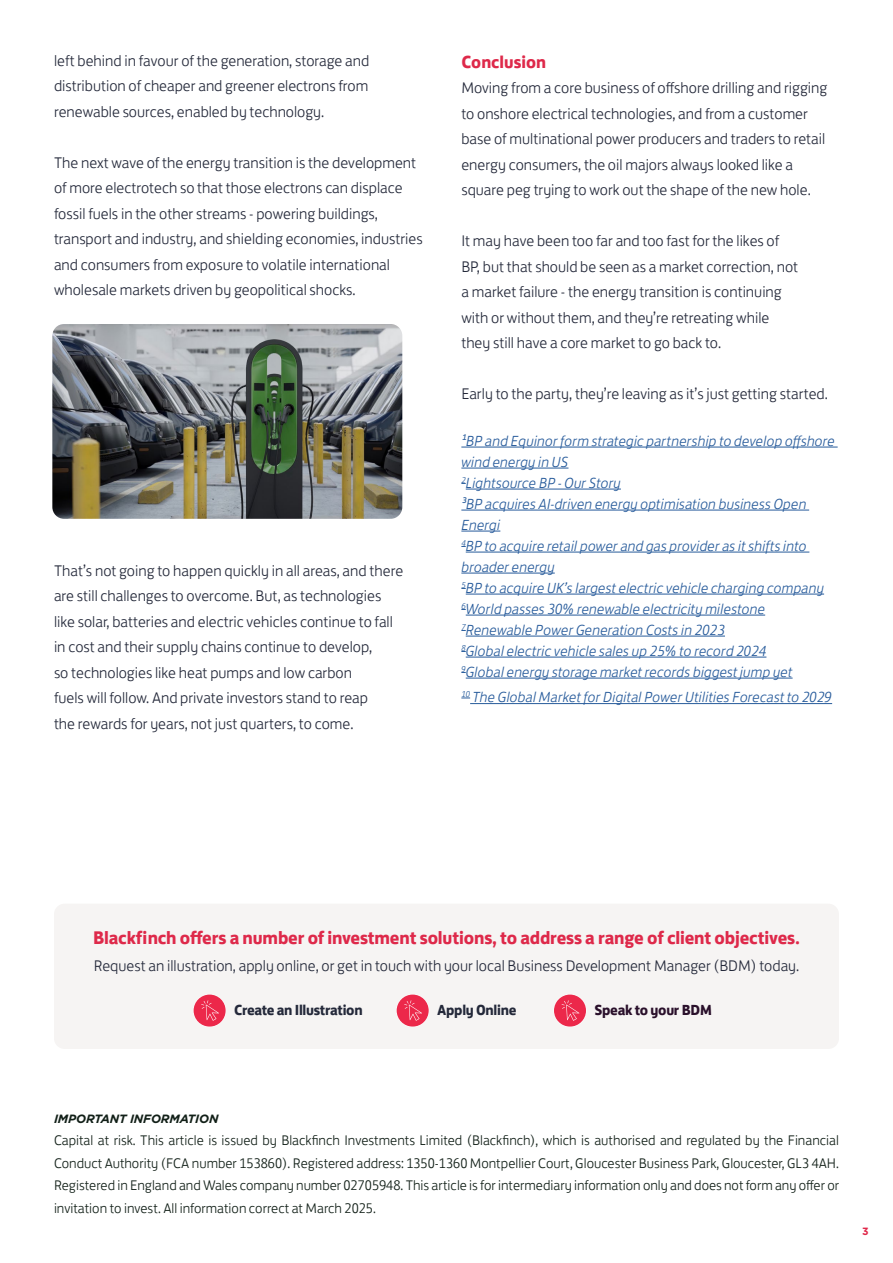
<style>
.page{position:relative;width:893px;height:1263px;background:#fff}
.page>*{position:absolute;margin:0;border:0;box-sizing:border-box;transform-origin:0 0}
.t1{font:700 18.75px "FS Jack";letter-spacing:-.01em;color:#de294a}
.t2{font:700 18px "FS Jack";color:#de294a}
.t3{font:300 15.75px/25.5px "FS Jack";color:#24293a}
.t4{font:italic 300 15px/21px "FS Jack";color:#275b9b}
.t5{font:700 15px "FS Jack";letter-spacing:-.02em;color:#24293a}
.t6{font:700 15px "FS Jack";letter-spacing:-.02em;color:#2a102b}
.t7{font:300 14.25px/22.5px "FS Jack";color:#122018;text-align:justify}
.t8{font:italic 700 12px "Gotham";letter-spacing:-.01em;color:#122018}
.t9{font:700 10.5px "Gotham";color:#e0284a}
</style>
<div class="page">
<div style="left:54px;top:904px;width:785px;height:145px;background:#f6f4f3;border-radius:11px"></div>
<div style="left:193px;top:994px;width:33px;height:33px;border:1px solid #fff;border-radius:50%"></div>
<div style="left:194px;top:994px;width:32px;height:32px;background:#ec284a;border-radius:50%"></div>
<svg style="left:201px;top:1000px;width:18px;height:21px"></svg>
<div style="left:554px;top:994px;width:32px;height:33px;border:1px solid #fff;border-radius:50%"></div>
<div style="left:554px;top:994px;width:32px;height:32px;background:#ec284a;border-radius:50%"></div>
<svg style="left:562px;top:1000px;width:17px;height:21px"></svg>
<div style="left:396px;top:994px;width:33px;height:33px;border:1px solid #fff;border-radius:50%"></div>
<div style="left:397px;top:994px;width:32px;height:32px;background:#ec284a;border-radius:50%"></div>
<svg style="left:404px;top:1000px;width:18px;height:21px"></svg>
<hr style="left:461px;top:447px;width:377px;height:1px;background:#275b9b">
<hr style="left:461px;top:468px;width:107px;height:1px;background:#275b9b">
<hr style="left:466px;top:489px;width:155px;height:1px;background:#275b9b">
<hr style="left:461px;top:510px;width:348px;height:1px;background:#275b9b">
<hr style="left:461px;top:531px;width:39px;height:1px;background:#275b9b">
<hr style="left:466px;top:552px;width:343px;height:1px;background:#275b9b">
<hr style="left:461px;top:573px;width:94px;height:1px;background:#275b9b">
<hr style="left:466px;top:594px;width:358px;height:1px;background:#275b9b">
<hr style="left:466px;top:615px;width:299px;height:1px;background:#275b9b">
<hr style="left:466px;top:636px;width:259px;height:1px;background:#275b9b">
<hr style="left:466px;top:657px;width:300px;height:1px;background:#275b9b">
<hr style="left:466px;top:678px;width:327px;height:1px;background:#275b9b">
<hr style="left:470px;top:703px;width:362px;height:1px;background:#275b9b">
<img style="left:52px;top:324px;width:350px;height:195px">
<p class="t3" style="left:54px;top:46px;width:317px;text-align:justify">left behind in favour of the generation, storage and distribution of cheaper and greener electrons from renewable sources, enabled by technology.</p>
<p class="t3" style="left:54px;top:148px;width:370px">The next wave of the energy transition is the development of more electrotech so that those electrons can displace fossil fuels in the other streams - powering buildings, transport and industry, and shielding economies, industries and consumers from exposure to volatile international wholesale markets driven by geopolitical shocks.</p>
<p class="t3" style="left:54px;top:556px;width:351px">That’s not going to happen quickly in all areas, and there are still challenges to overcome. But, as technologies like solar, batteries and electric vehicles continue to fall in cost and their supply chains continue to develop,<br>so technologies like heat pumps and low carbon<br>fuels will follow. And private investors stand to reap<br>the rewards for years, not just quarters, to come.</p>
<p class="t2" style="left:461px;top:46px;width:86px">Conclusion</p>
<p class="t3" style="left:461px;top:73px;width:368px">Moving from a core business of offshore drilling and rigging to onshore electrical technologies, and from a customer base of multinational power producers and traders to retail energy consumers, the oil majors always looked like a square peg trying to work out the shape of the new hole.</p>
<p class="t3" style="left:461px;top:226px;width:338px">It may have been too far and too fast for the likes of BP, but that should be seen as a market correction, not a market failure - the energy transition is continuing with or without them, and they’re retreating while they still have a core market to go back to.</p>
<p class="t3" style="left:461px;top:379px;width:368px">Early to the party, they’re leaving as it’s just getting started.</p>
<p class="t4" style="left:461px;top:429px;width:375px">¹BP and Equinor form strategic partnership to develop offshore wind energy in US<br><sup>2</sup>Lightsource BP - Our Story<br>³BP acquires AI-driven energy optimisation business Open Energi<br><sup>4</sup>BP to acquire retail power and gas provider as it shifts into broader energy<br><sup>5</sup>BP to acquire UK’s largest electric vehicle charging company <sup>6</sup>World passes 30% renewable electricity milestone <sup>7</sup>Renewable Power Generation Costs in 2023<br><sup>8</sup>Global electric vehicle sales up 25% to record 2024<br><sup>9</sup>Global energy storage market records biggest jump yet</p>
<p class="t4" style="left:461px;top:685px;width:372px"><sup>10</sup> The Global Market for Digital Power Utilities Forecast to 2029</p>
<p class="t1" style="left:93px;top:921px;width:708px">Blackfinch offers a number of investment solutions, to address a range of client objectives.</p>
<p class="t3" style="left:94px;top:951px;width:707px">Request an illustration, apply online, or get in touch with your local Business Development Manager (BDM) today.</p>
<p class="t5" style="left:234px;top:997px;width:130px">Create an Illustration</p>
<p class="t5" style="left:437px;top:997px;width:81px">Apply Online</p>
<p class="t6" style="left:594px;top:997px;width:119px">Speak to your BDM</p>
<p class="t8" style="left:54px;top:1110px;width:166px">IMPORTANT INFORMATION</p>
<p class="t7" style="left:54px;top:1128px;width:786px">Capital at risk. This article is issued by Blackfinch Investments Limited (Blackfinch), which is authorised and regulated by the Financial Conduct Authority (FCA number 153860). Registered address: 1350-1360 Montpellier Court, Gloucester Business Park, Gloucester, GL3 4AH.<br>Registered in England and Wales company number 02705948. This article is for intermediary information only and does not form any offer or invitation to invest. All information correct at March 2025.</p>
<p class="t9" style="left:862px;top:1224px;width:8px">3</p>
</div>
